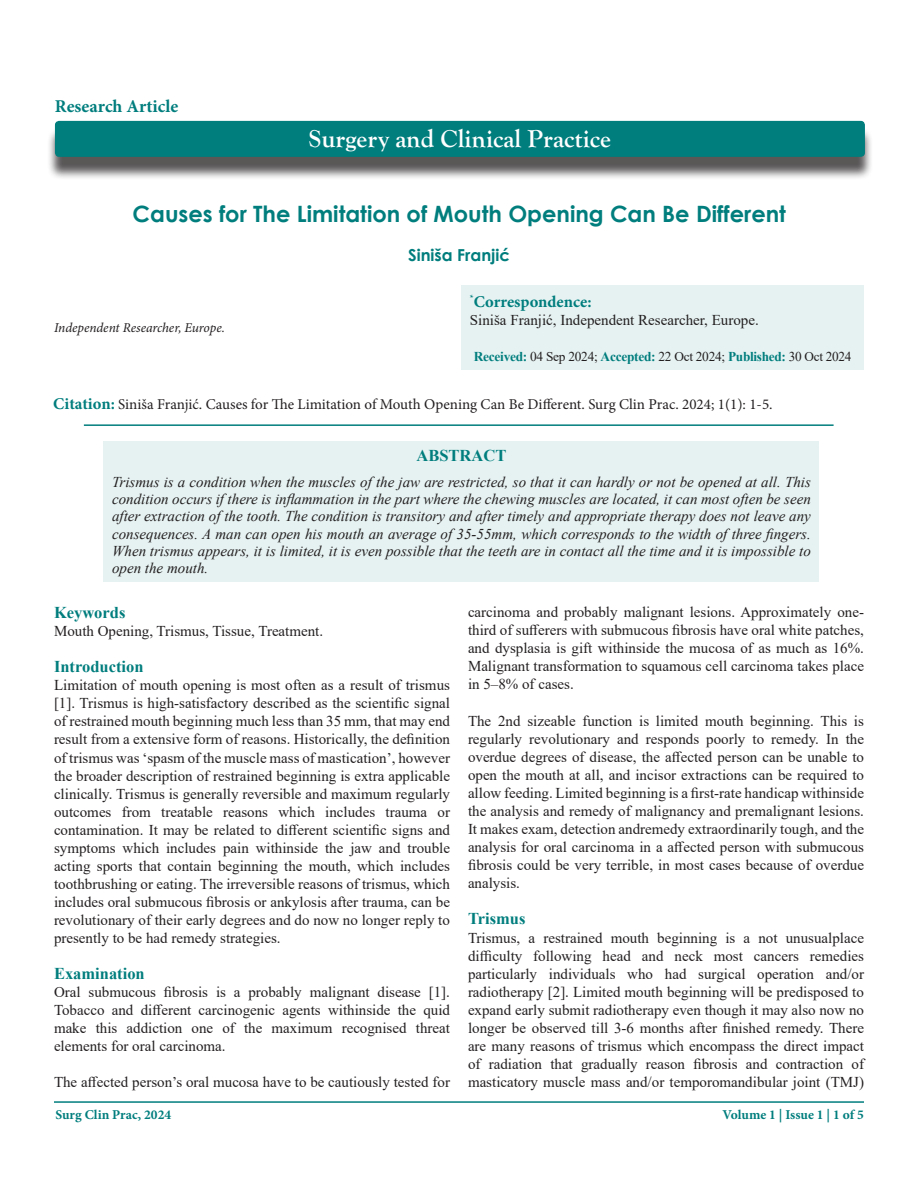
<style>
.page{position:relative;width:918px;height:1188px;background:#fff}
.page>*{position:absolute;margin:0;border:0;box-sizing:border-box;transform-origin:0 0}
.t1{font:700 25.5px "Goudy Old Style T";color:#fff}
.t2{font:700 22.5px "Century Gothic";color:#007d7d}
.t3{font:700 18px "Minion Pro";color:#007d7d}
.t4{font:700 16.5px "Times New Roman";color:#007d7d}
.t5{font:700 16.5px "Minion Pro";color:#007d7d}
.Sub_Heading{font:700 16.5px "Century Gothic";color:#007d7d}
.t6{font:15px/18.1px "Times New Roman";color:#231f20;text-align:justify}
.t7{font:italic 15px/17.2px "Times New Roman";color:#231f20;text-align:justify}
.t8{font:15px "Minion Pro";color:#231f20}
.t9{font:13.5px "Times New Roman";letter-spacing:-.02em;color:#231f20}
.t10{font:700 13.5px "Minion Pro";color:#007d7d}
.t11{font:italic 13.5px "Minion Pro";letter-spacing:-.005em;color:#231f20}
.s1{font-weight:700;color:#007d7d}
.s2{font-weight:700;font-size:16.5px;color:#007d7d}
</style>
<div class="page">
<hr style="left:54px;top:1101px;width:810px;height:2px;background:#007d7d">
<div style="left:46px;top:128px;width:827px;height:52px;background:#231f20;opacity:.75"></div>
<div style="left:55px;top:121px;width:810px;height:36px;background:#007d7d;border-radius:4px"></div>
<hr style="left:84px;top:424px;width:750px;height:2px;background:#007d7d">
<div style="left:461px;top:285px;width:403px;height:84px;background:#e6f2f2"></div>
<div style="left:104px;top:441px;width:715px;height:141px;background:#e6f2f2"></div>
<p class="t3" style="left:55px;top:94px;width:125px">Research Article</p>
<p class="t1" style="left:309px;top:124px;width:304px">Surgery and Clinical Practice</p>
<p class="t2" style="left:133px;top:197px;width:655px">Causes for The Limitation of Mouth Opening Can Be Different</p>
<p class="t11" style="left:54px;top:319px;width:172px">Independent Researcher, Europe.</p>
<p class="Sub_Heading" style="left:408px;top:243px;width:103px">Siniša Franjić</p>
<p class="t5" style="left:470px;top:290px;width:123px"><sup>*</sup>Correspondence:</p>
<p class="t6" style="left:470px;top:310px;width:290px">Siniša Franjić, Independent Researcher, Europe.</p>
<p class="t9" style="left:474px;top:347px;width:379px"><span class="s1">Received:</span> 04 Sep 2024; <span class="s1">Accepted:</span> 22 Oct 2024; <span class="s1">Published:</span> 30 Oct 2024</p>
<p class="t8" style="left:53px;top:394px;width:721px"><span class="s2">Citation:</span> Siniša Franjić. Causes for The Limitation of Mouth Opening Can Be Different. Surg Clin Prac. 2024; 1(1): 1-5.</p>
<p class="t4" style="left:417px;top:444px;width:91px">ABSTRACT</p>
<p class="t7" style="left:112px;top:473px;width:700px">Trismus is a condition when the muscles of the jaw are restricted, so that it can hardly or not be opened at all. This condition occurs if there is inflammation in the part where the chewing muscles are located, it can most often be seen after extraction of the tooth. The condition is transitory and after timely and appropriate therapy does not leave any consequences. A man can open his mouth an average of 35-55mm, which corresponds to the width of three fingers.<br>When trismus appears, it is limited, it is even possible that the teeth are in contact all the time and it is impossible to open the mouth.</p>
<p class="t4" style="left:54px;top:601px;width:73px">Keywords</p>
<p class="t6" style="left:54px;top:622px;width:271px">Mouth Opening, Trismus, Tissue, Treatment.</p>
<p class="t4" style="left:54px;top:655px;width:91px">Introduction</p>
<p class="t6" style="left:54px;top:676px;width:398px">Limitation of mouth opening is most often as a result of trismus [1]. Trismus is high-satisfactory described as the scientific signal of restrained mouth beginning much less than 35 mm, that may end result from a extensive form of reasons. Historically, the definition of trismus was ‘spasm of the muscle mass of mastication’, however the broader description of restrained beginning is extra applicable clinically. Trismus is generally reversible and maximum regularly outcomes from treatable reasons which includes trauma or contamination. It may be related to different scientific signs and symptoms which includes pain withinside the jaw and trouble acting sports that contain beginning the mouth, which includes toothbrushing or eating. The irreversible reasons of trismus, which includes oral submucous fibrosis or ankylosis after trauma, can be revolutionary of their early degrees and do now no longer reply to presently to be had remedy strategies.</p>
<p class="t4" style="left:54px;top:962px;width:92px">Examination</p>
<p class="t6" style="left:54px;top:983px;width:398px">Oral submucous fibrosis is a probably malignant disease [1].<br>Tobacco and different carcinogenic agents withinside the quid make this addiction one of the maximum recognised threat elements for oral carcinoma.</p>
<p class="t6" style="left:54px;top:1073px;width:398px">The affected person’s oral mucosa have to be cautiously tested for</p>
<p class="t6" style="left:468px;top:603px;width:398px">carcinoma and probably malignant lesions. Approximately one&shy;third of sufferers with submucous fibrosis have oral white patches, and dysplasia is gift withinside the mucosa of as much as 16%.<br>Malignant transformation to squamous cell carcinoma takes place in 5–8% of cases.</p>
<p class="t6" style="left:468px;top:711px;width:398px">The 2nd sizeable function is limited mouth beginning. This is regularly revolutionary and responds poorly to remedy. In the overdue degrees of disease, the affected person can be unable to open the mouth at all, and incisor extractions can be required to allow feeding. Limited beginning is a first-rate handicap withinside the analysis and remedy of malignancy and premalignant lesions.<br>It makes exam, detection andremedy extraordinarily tough, and the analysis for oral carcinoma in a affected person with submucous fibrosis could be very terrible, in most cases because of overdue analysis.</p>
<p class="t4" style="left:468px;top:907px;width:59px">Trismus</p>
<p class="t6" style="left:468px;top:928px;width:398px">Trismus, a restrained mouth beginning is a not unusualplace difficulty following head and neck most cancers remedies particularly individuals who had surgical operation and/or radiotherapy [2]. Limited mouth beginning will be predisposed to expand early submit radiotherapy even though it may also now no longer be observed till 3-6 months after finished remedy. There are many reasons of trismus which encompass the direct impact of radiation that gradually reason fibrosis and contraction of masticatory muscle mass and/or temporomandibular joint (TMJ)</p>
<p class="t10" style="left:55px;top:1105px;width:117px">Surg Clin Prac, 2024</p>
<p class="t10" style="left:722px;top:1105px;width:143px">Volume 1 | Issue 1 | 1 of 5</p>
</div>
